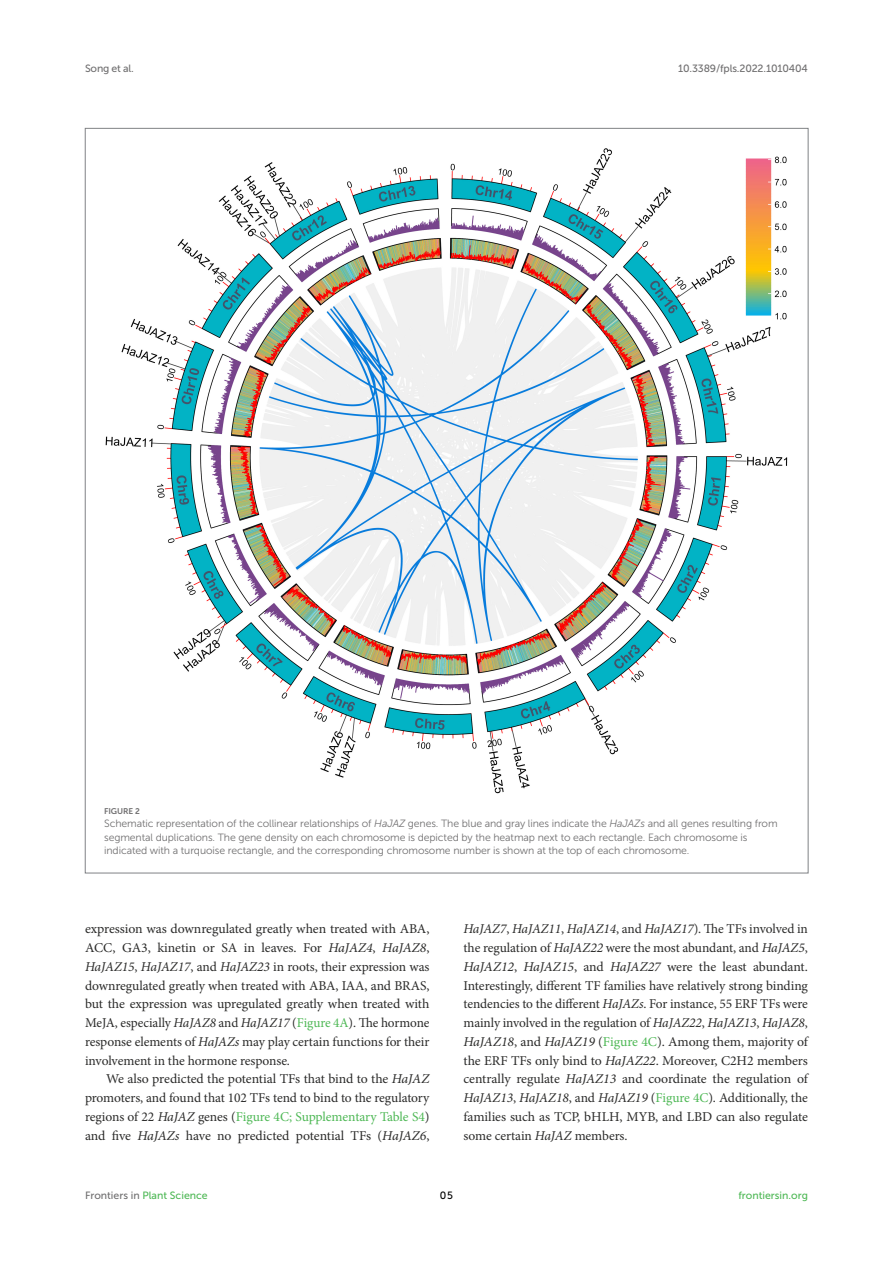
<style>
.page{position:relative;width:893px;height:1263px;background:#fff}
.page>*{position:absolute;margin:0;border:0;box-sizing:border-box;transform-origin:0 0}
.TEXT{font:13.5px/18.8px "Minion Pro";letter-spacing:-.01em;color:#2b2b2a;text-align:justify}
.FIG_LEG{font:10.5px/13.5px "Museo Sans 300";letter-spacing:-.01em;color:#706f70}
.t1{font:10.5px "Museo Sans 500";color:#4eb855}
.t2{font:10.5px "Museo Sans 500";letter-spacing:-.015em;color:#706f70}
.t3{font:10.5px "Museo Sans 500";color:#000}
.FIG_HD{font:8.25px "Museo Sans 700";letter-spacing:-.01em;color:#706f70}
.s1{font-style:italic}
.s2{color:#4eb855}
.s3{color:#706f70}
</style>
<div class="page">
<img style="left:105px;top:148px;width:683px;height:646px">
<p class="t2" style="left:85px;top:63px;width:50px">Song et al.</p>
<p class="t2" style="left:678px;top:63px;width:131px">10.3389/fpls.2022.1010404</p>
<p class="FIG_HD" style="left:104px;top:806px;width:37px">FIGURE 2</p>
<p class="FIG_LEG" style="left:104px;top:817px;width:675px">Schematic representation of the collinear relationships of <span class="s1">HaJAZ</span> genes. The blue and gray lines indicate the <span class="s1">HaJAZs</span> and all genes resulting from segmental duplications. The gene density on each chromosome is depicted by the heatmap next to each rectangle. Each chromosome is indicated with a turquoise rectangle, and the corresponding chromosome number is shown at the top of each chromosome.</p>
<p class="TEXT" style="left:85px;top:920px;width:346px">expression was downregulated greatly when treated with ABA, ACC, GA3, kinetin or SA in leaves. For <span class="s1">HaJAZ4</span>, <span class="s1">HaJAZ8</span>, <span class="s1">HaJAZ15</span>, <span class="s1">HaJAZ17</span>, and <span class="s1">HaJAZ23</span> in roots, their expression was downregulated greatly when treated with ABA, IAA, and BRAS, but the expression was upregulated greatly when treated with MeJA, especially <span class="s1">HaJAZ8</span> and <span class="s1">HaJAZ17</span> (<span class="s2">Figure 4A</span>). The hormone response elements of <span class="s1">HaJAZs</span> may play certain functions for their involvement in the hormone response.</p>
<p class="TEXT" style="left:85px;top:1070px;width:346px;text-indent:21px">We also predicted the potential TFs that bind to the <span class="s1">HaJAZ </span>promoters, and found that 102 TFs tend to bind to the regulatory regions of 22 <span class="s1">HaJAZ</span> genes (<span class="s2">Figure 4C; Supplementary Table S4</span>) and five <span class="s1">HaJAZs</span> have no predicted potential TFs (<span class="s1">HaJAZ6</span>,</p>
<p class="TEXT" style="left:463px;top:920px;width:346px"><span class="s1">HaJAZ7</span>, <span class="s1">HaJAZ11</span>, <span class="s1">HaJAZ14</span>, and <span class="s1">HaJAZ17</span>). The TFs involved in the regulation of <span class="s1">HaJAZ22</span> were the most abundant, and <span class="s1">HaJAZ5</span>, <span class="s1">HaJAZ12</span>, <span class="s1">HaJAZ15</span>, and <span class="s1">HaJAZ27</span> were the least abundant.<br>Interestingly, different TF families have relatively strong binding tendencies to the different <span class="s1">HaJAZs</span>. For instance, 55 ERF TFs were mainly involved in the regulation of <span class="s1">HaJAZ22</span>, <span class="s1">HaJAZ13</span>, <span class="s1">HaJAZ8</span>, <span class="s1">HaJAZ18</span>, and <span class="s1">HaJAZ19</span> (<span class="s2">Figure 4C</span>). Among them, majority of the ERF TFs only bind to <span class="s1">HaJAZ22</span>. Moreover, C2H2 members centrally regulate <span class="s1">HaJAZ13</span> and coordinate the regulation of <span class="s1">HaJAZ13</span>, <span class="s1">HaJAZ18</span>, and <span class="s1">HaJAZ19</span> (<span class="s2">Figure 4C</span>). Additionally, the families such as TCP, bHLH, MYB, and LBD can also regulate some certain <span class="s1">HaJAZ</span> members.</p>
<p class="t1" style="left:85px;top:1190px;width:124px"><span class="s3">Frontiers in</span> Plant Science</p>
<p class="t3" style="left:440px;top:1190px;width:14px">05</p>
<p class="t1" style="left:738px;top:1190px;width:71px">frontiersin.org</p>
</div>
